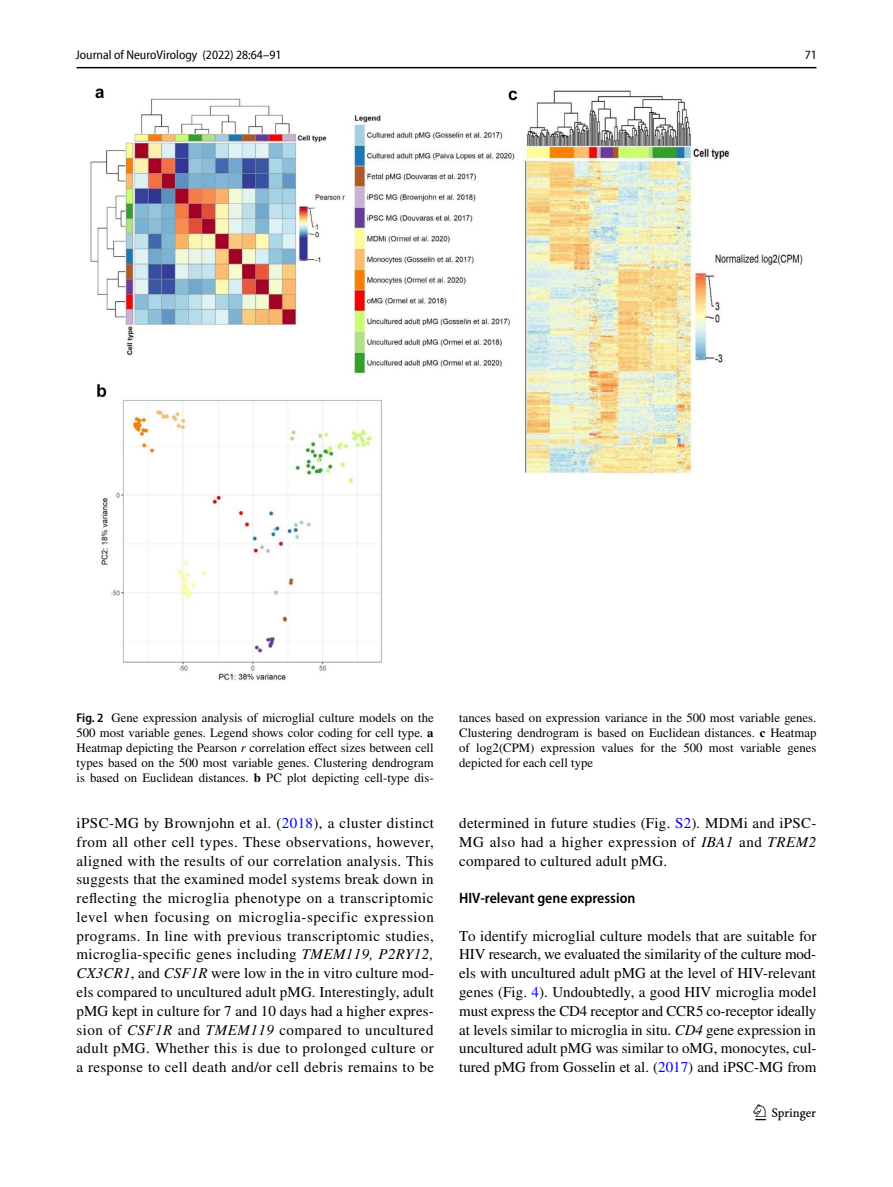
<style>
.page{position:relative;width:893px;height:1187px;background:#fff}
.page>*{position:absolute;margin:0;border:0;box-sizing:border-box;transform-origin:0 0}
.t1{font:22.5px "Springnew Regular 3";color:#000}
.t2{font:15px/18.8px "STIX";letter-spacing:.02em;color:#000;text-align:justify}
.t3{font:600 semi-condensed 15px "Myriad Pro";color:#000}
.t4{font:12.75px/15px "STIX";color:#000;text-align:justify}
.t5{font:semi-condensed 12.75px "Myriad Pro Unic";color:#000}
.s1{font-family:"Myriad Pro";font-weight:600;font-stretch:semi-condensed}
.s2{font-weight:700}
.s3{font-style:italic}
.s4{color:#00f}
</style>
<div class="page">
<hr style="left:77px;top:67px;width:739px;height:1px;background:#000">
<img style="left:90px;top:88px;width:713px;height:593px">
<p class="t5" style="left:76px;top:50px;width:207px">Journal of NeuroVirology (2022) 28:64–91</p>
<p class="t5" style="left:805px;top:50px;width:14px">71</p>
<p class="t4" style="left:77px;top:710px;width:359px"><span class="s1">Fig. 2</span> Gene expression analysis of microglial culture models on the 500 most variable genes. Legend shows color coding for cell type. <span class="s2">a </span>Heatmap depicting the Pearson <span class="s3">r</span> correlation effect sizes between cell types based on the 500 most variable genes. Clustering dendrogram is based on Euclidean distances. <span class="s2">b</span> PC plot depicting cell-type dis-</p>
<p class="t4" style="left:459px;top:710px;width:359px">tances based on expression variance in the 500 most variable genes.<br>Clustering dendrogram is based on Euclidean distances. <span class="s2">c</span> Heatmap of log2(CPM) expression values for the 500 most variable genes depicted for each cell type</p>
<p class="t2" style="left:77px;top:814px;width:359px">iPSC-MG by Brownjohn et al. (<span class="s4">2018</span>), a cluster distinct from all other cell types. These observations, however, aligned with the results of our correlation analysis. This suggests that the examined model systems break down in reflecting the microglia phenotype on a transcriptomic level when focusing on microglia-specific expression programs. In line with previous transcriptomic studies, microglia-specific genes including <span class="s3">TMEM119, P2RY12, CX3CR1</span>, and <span class="s3">CSF1R</span> were low in the in vitro culture mod&shy;els compared to uncultured adult pMG. Interestingly, adult pMG kept in culture for 7 and 10 days had a higher expres&shy;sion of <span class="s3">CSF1R</span> and <span class="s3">TMEM119</span> compared to uncultured adult pMG. Whether this is due to prolonged culture or a response to cell death and/or cell debris remains to be</p>
<p class="t2" style="left:459px;top:814px;width:359px">determined in future studies (Fig. <span class="s4">S2</span>)<span class="s3">.</span> MDMi and iPSC-MG also had a higher expression of <span class="s3">IBA1</span> and <span class="s3">TREM2 </span>compared to cultured adult pMG.</p>
<p class="t3" style="left:459px;top:889px;width:178px">HIV‑relevant gene expression</p>
<p class="t2" style="left:459px;top:927px;width:359px">To identify microglial culture models that are suitable for HIV research, we evaluated the similarity of the culture mod&shy;els with uncultured adult pMG at the level of HIV-relevant genes (Fig. <span class="s4">4</span>). Undoubtedly, a good HIV microglia model must express the CD4 receptor and CCR5 co-receptor ideally at levels similar to microglia in situ. <span class="s3">CD4</span> gene expression in uncultured adult pMG was similar to oMG, monocytes, cul&shy;tured pMG from Gosselin et al. (<span class="s4">2017</span>) and iPSC-MG from</p>
<h1 class="t1" style="left:755px;top:1104px;width:62px">1 3</h1>
</div>
